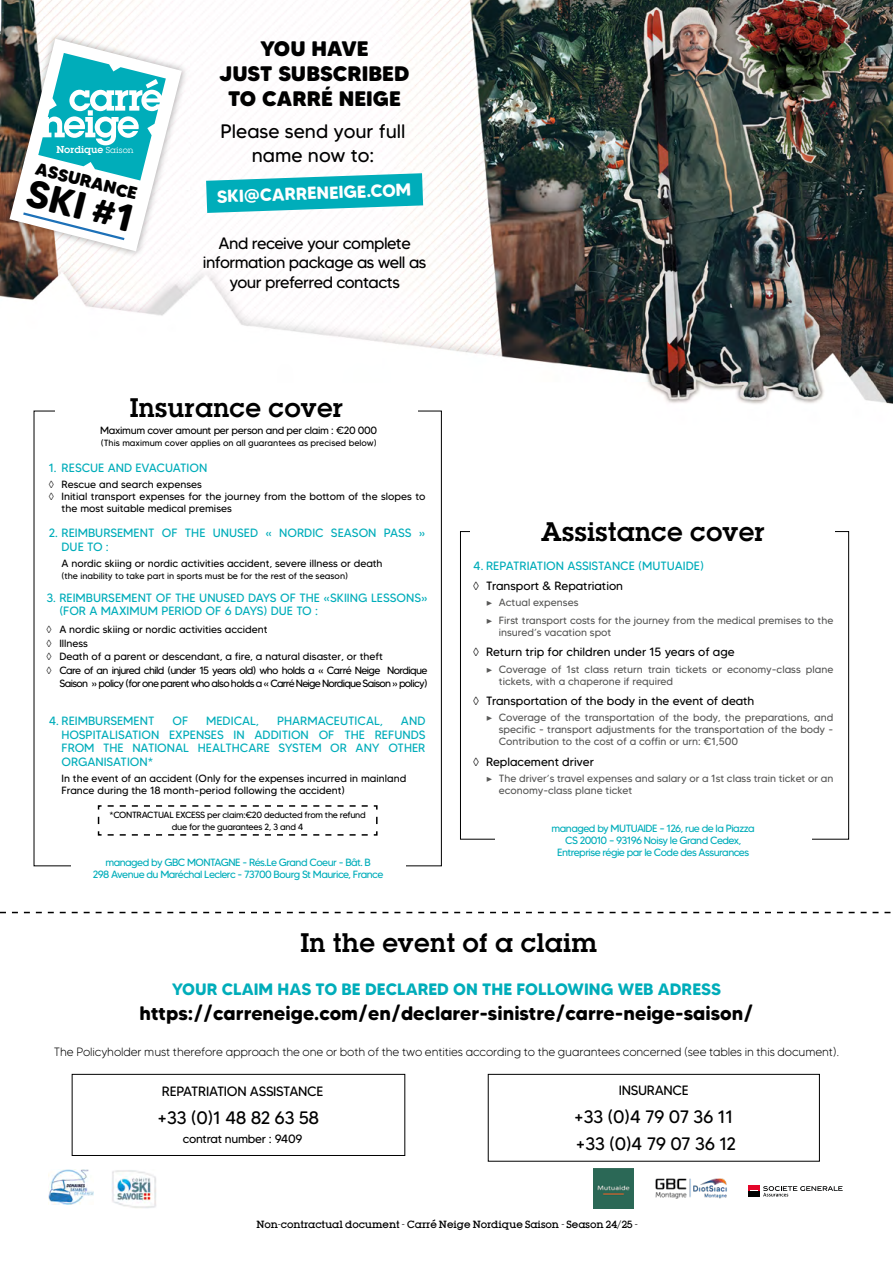
<style>
.page{position:relative;width:893px;height:1263px;background:#fff}
.page>*{position:absolute;margin:0;border:0;box-sizing:border-box;transform-origin:0 0}
.t1{font:700 38.4px "MADE Tommy Soft";color:#000}
.t2{font:24px "Lubalin Demi";color:#000}
.t3{font:800 21px/25.2px "MADE Tommy Soft";color:#000;text-align:center}
.t4{font:700 19.5px "MADE Tommy Soft";color:#000}
.t5{font:19.5px/23.4px "MADE Tommy Soft";color:#000;text-align:center}
.t6{font:18px/27.5px "MADE Tommy Soft";letter-spacing:-.03em;color:#000}
.t7{font:700 17.4px "MADE Tommy Soft";color:#fff}
.t8{font:800 17.1px "MADE Tommy Soft";color:#000}
.t9{font:16.5px/19.5px "MADE Tommy Soft";letter-spacing:-.03em;color:#000;text-align:center}
.t10{font:700 16.5px "MADE Tommy Soft";color:#00adba}
.t11{font:13.5px "MADE Tommy Soft";letter-spacing:-.02em;color:#000}
.t12{font:12px/13.5px "MADE Tommy Soft";color:#00adba}
.t13{font:300 12px "MADE Tommy Soft";letter-spacing:-.01em;color:#000}
.t14{font:12px "MADE Tommy Soft";color:#000}
.t15{font:12px "MADE Tommy Soft";letter-spacing:-.02em;color:#000}
.t16{font:10.5px/12px "MADE Tommy Soft";color:#575756}
.t17{font:10.5px/12px "MADE Tommy Soft";color:#000}
.t18{font:10.5px/12px "MADE Tommy Soft";letter-spacing:-.05em;color:#00adba;text-align:center}
.t19{font:10.5px "MADE Tommy Soft";letter-spacing:-.06em;color:#000}
.t20{font:10.5px "MADE Tommy Soft";letter-spacing:-.03em;color:#000}
.t21{font:9px "MADE Tommy Soft";letter-spacing:-.01em;color:#000}
.t22{font:9px/12px "MADE Tommy Soft";letter-spacing:-.03em;color:#000;text-align:center}
.t23{font:500 9px "Lubalin";color:#000}
.t24{font:9px "Lubalin Demi";color:#fff}
.s1{font-family:"Lubalin Graph ITC"}
.s2{color:#000}
.s3{font-family:"Minion Pro"}
</style>
<div class="page">
<img style="left:0;top:0;width:893px;height:1199px">
<div style="left:2px;top:31px;width:187px;height:228px;background:#000;opacity:.35"></div>
<svg style="left:10px;top:39px;width:172px;height:212px"></svg>
<svg style="left:206px;top:173px;width:217px;height:40px"></svg>
<svg style="left:0;top:912px;width:893px;height:1px"></svg>
<div style="left:56px;top:390px;width:362px;height:33px;background:#fff"></div>
<svg style="left:97px;top:804px;width:281px;height:32px"></svg>
<div style="left:71px;top:859px;width:334px;height:24px;background:#fff"></div>
<div style="left:471px;top:514px;width:364px;height:34px;background:#fff"></div>
<div style="left:495px;top:825px;width:316px;height:32px;background:#fff"></div>
<div style="left:72px;top:1074px;width:333px;height:82px;border:1px solid #000"></div>
<div style="left:488px;top:1074px;width:332px;height:87px;border:1px solid #000"></div>
<img style="left:111px;top:1169px;width:46px;height:39px">
<img style="left:48px;top:1169px;width:46px;height:36px">
<img style="left:655px;top:1178px;width:72px;height:20px">
<div style="left:749px;top:1185px;width:11px;height:6px;background:#e4062a"></div>
<div style="left:749px;top:1191px;width:11px;height:5px;background:#010202"></div>
<svg style="left:751px;top:1186px;width:92px;height:10px"></svg>
<img style="left:593px;top:1168px;width:41px;height:41px">
<h3 class="t3" style="left:220px;top:36px;width:191px">YOU HAVE<br>JUST SUBSCRIBED<br>TO CARRÉ NEIGE</h3>
<h3 class="t5" style="left:220px;top:120px;width:187px">Please send your full name now to:</h3>
<p class="t24" style="left:56px;top:143px;width:79px">Nordique <span class="s1">Saison</span></p>
<h3 class="t8" style="left:39px;top:158px;width:106px;rotate:14deg">ASSURANCE</h3>
<h1 class="t1" style="left:33px;top:169px;width:110px;rotate:14deg">SKI #1</h1>
<h3 class="t7" style="left:217px;top:186px;width:196px;rotate:-2deg">SKI@CARRENEIGE.COM</h3>
<h3 class="t9" style="left:203px;top:233px;width:225px">And receive your complete information package as well as your preferred contacts</h3>
<h2 class="t2" style="left:130px;top:390px;width:215px">Insurance cover</h2>
<p class="t20" style="left:100px;top:424px;width:279px">Maximum cover amount per person and per claim : €20 000</p>
<p class="t21" style="left:101px;top:437px;width:277px">(This maximum cover applies on all guarantees as precised below)</p>
<p class="t12" style="left:49px;top:461px;width:160px">1. RESCUE AND EVACUATION</p>
<p class="t17" style="left:49px;top:478px;width:155px">◊ Rescue and search expenses</p>
<p class="t17" style="left:49px;top:490px;width:378px">◊ Initial transport expenses for the journey from the bottom of the slopes to</p>
<p class="t17" style="left:62px;top:502px;width:172px">the most suitable medical premises</p>
<p class="t12" style="left:61px;top:526px;width:365px;text-indent:-13px">2. REIMBURSEMENT OF THE UNUSED « NORDIC SEASON PASS »<br>DUE TO :</p>
<p class="t17" style="left:61px;top:557px;width:323px">A nordic skiing or nordic activities accident, severe illness or death</p>
<p class="t21" style="left:61px;top:570px;width:288px">(the inability to take part in sports must be for the rest of the season)</p>
<p class="t12" style="left:59px;top:591px;width:370px;text-indent:-13px">3. REIMBURSEMENT OF THE UNUSED DAYS OF THE «SKIING LESSONS» (FOR A MAXIMUM PERIOD OF 6 DAYS) DUE TO :</p>
<p class="t17" style="left:47px;top:623px;width:222px">◊ A nordic skiing or nordic activities accident</p>
<p class="t17" style="left:47px;top:637px;width:43px">◊ Illness</p>
<p class="t17" style="left:47px;top:650px;width:338px">◊ Death of a parent or descendant, a fire, a natural disaster, or theft</p>
<p class="t19" style="left:47px;top:663px;width:382px">◊ Care of an injured child (under 15 years old) who holds a « Carré Neige Nordique</p>
<p class="t19" style="left:59px;top:677px;width:370px">Saison » policy (for one parent who also holds a « Carré Neige Nordique Saison » policy)</p>
<p class="t12" style="left:49px;top:714px;width:107px">4. REIMBURSEMENT</p>
<p class="t12" style="left:172px;top:714px;width:17px">OF</p>
<p class="t12" style="left:206px;top:714px;width:55px">MEDICAL,</p>
<p class="t12" style="left:277px;top:714px;width:107px">PHARMACEUTICAL,</p>
<p class="t12" style="left:61px;top:714px;width:365px;text-align:justify;text-indent:339px">AND HOSPITALISATION EXPENSES IN ADDITION OF THE REFUNDS FROM THE NATIONAL HEALTHCARE SYSTEM OR ANY OTHER ORGANISATION*</p>
<p class="t17" style="left:61px;top:772px;width:346px">In the event of an accident (Only for the expenses incurred in mainland<br>France during the 18 month-period following the accident)</p>
<p class="t22" style="left:109px;top:808px;width:258px">*CONTRACTUAL EXCESS per claim:€20 deducted from the refund due for the guarantees 2, 3 and 4</p>
<p class="t18" style="left:93px;top:856px;width:292px">managed by GBC MONTAGNE - Rés.Le Grand Coeur - Bât. B<br>298 Avenue du Maréchal Leclerc - 73700 Bourg St Maurice, France</p>
<h2 class="t2" style="left:541px;top:514px;width:226px">Assistance cover</h2>
<p class="t12" style="left:473px;top:555px;width:232px;line-height:20.5px">4. REPATRIATION ASSISTANCE (MUTUAIDE) <span class="s2">◊ Transport &amp; Repatriation</span></p>
<p class="t16" style="left:486px;top:594px;width:349px;line-height:17.5px"><span class="s3">▶</span> Actual expenses<br><span class="s3">▶</span> First transport costs for the journey from the medical premises to the</p>
<p class="t16" style="left:499px;top:626px;width:114px">insured’s vacation spot</p>
<p class="t14" style="left:473px;top:645px;width:263px">◊ Return trip for children under 15 years of age</p>
<p class="t16" style="left:499px;top:663px;width:336px;text-indent:-13px"><span class="s3">▶</span> Coverage of 1st class return train tickets or economy-class plane tickets, with a chaperone if required</p>
<p class="t14" style="left:473px;top:693px;width:283px">◊ Transportation of the body in the event of death</p>
<p class="t16" style="left:499px;top:711px;width:336px;text-align:justify;text-indent:-13px"><span class="s3">▶</span> Coverage of the transportation of the body, the preparations, and specific - transport adjustments for the transportation of the body - Contribution to the cost of a coffin or urn: €1,500</p>
<p class="t14" style="left:473px;top:754px;width:122px">◊ Replacement driver</p>
<p class="t16" style="left:499px;top:772px;width:336px;text-indent:-13px"><span class="s3">▶</span> The driver’s travel expenses and salary or a 1st class train ticket or an economy-class plane ticket</p>
<p class="t18" style="left:552px;top:822px;width:205px">managed by MUTUAIDE – 126, rue de la Piazza<br>CS 20010 – 93196 Noisy le Grand Cedex,<br>Entreprise régie par le Code des Assurances</p>
<h2 class="t2" style="left:300px;top:925px;width:299px">In the event of a claim</h2>
<h3 class="t10" style="left:172px;top:979px;width:550px">YOUR CLAIM HAS TO BE DECLARED ON THE FOLLOWING WEB ADRESS</h3>
<h3 class="t4" style="left:140px;top:1001px;width:615px">https://carreneige.com/en/declarer-sinistre/carre-neige-saison/</h3>
<p class="t13" style="left:54px;top:1044px;width:786px">The Policyholder must therefore approach the one or both of the two entities according to the guarantees concerned (see tables in this document).</p>
<p class="t11" style="left:162px;top:1083px;width:163px">REPATRIATION ASSISTANCE</p>
<h3 class="t6" style="left:158px;top:1104px;width:163px">+33 (0)1 48 82 63 58</h3>
<p class="t15" style="left:183px;top:1131px;width:121px">contrat number : 9409</p>
<p class="t11" style="left:619px;top:1082px;width:71px">INSURANCE</p>
<h3 class="t6" style="left:574px;top:1102px;width:164px">+33 (0)4 79 07 36 11 +33 (0)4 79 07 36 12</h3>
<p class="t23" style="left:256px;top:1217px;width:383px">Non-contractual document - Carré Neige Nordique Saison - Season 24/25 -</p>
</div>
